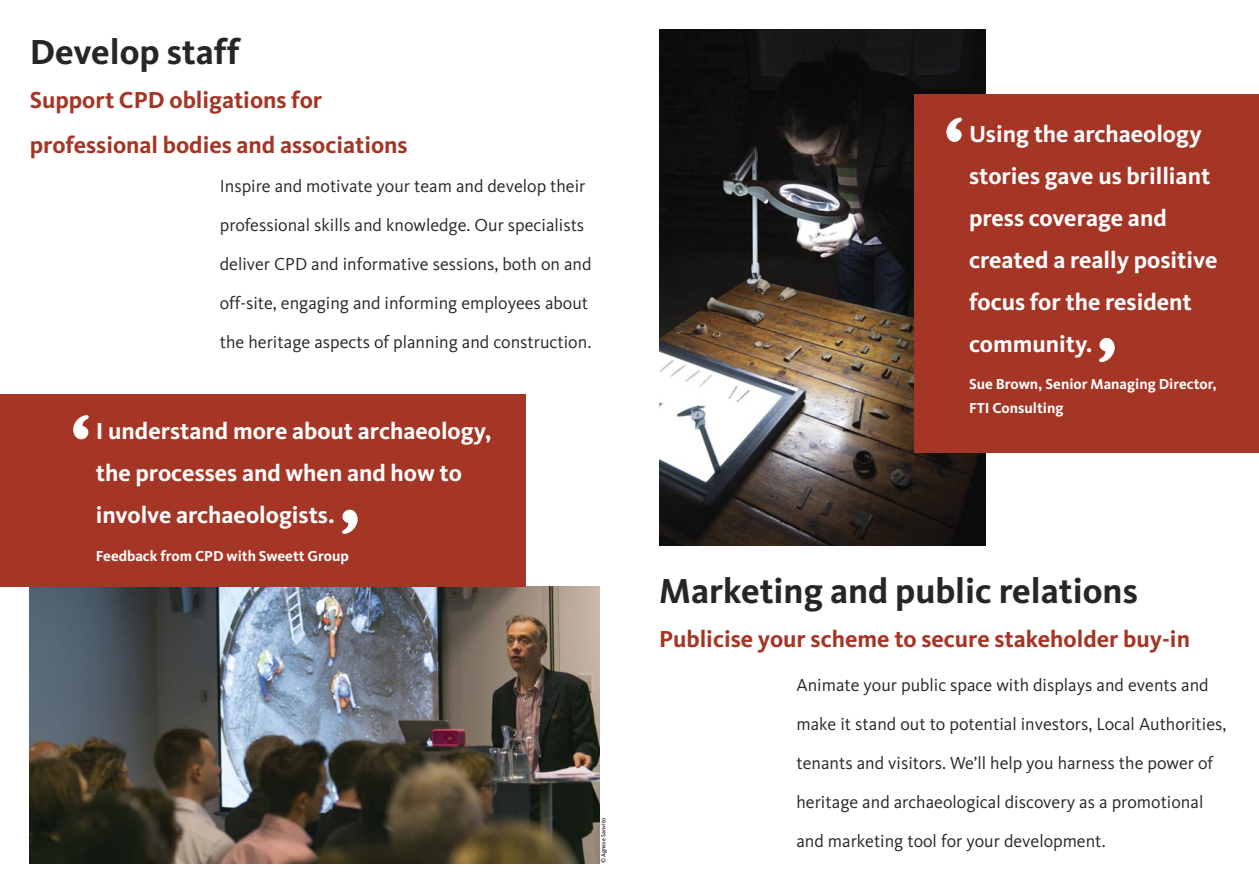
<style>
.page{position:relative;width:1259px;height:893px;background:#fff}
.page>*{position:absolute;margin:0;border:0;box-sizing:border-box;transform-origin:0 0}
.t1{font:700 90px "Joanna MT Std";color:#fff}
.t2{font:700 36px "Kievit";color:#272627}
.t3{font:700 24px/42px "Kievit";color:#fff}
.t4{font:700 24px/45px "Kievit";color:#a53525}
.t5{font:18px/39px "Kievit";color:#272627}
.t6{font:700 15px/24px "Kievit";color:#fff}
.t7{font:500 6px "Kievit";color:#272627}
</style>
<div class="page">
<img style="left:30px;top:587px;width:570px;height:276px">
<div style="left:0;top:394px;width:525px;height:193px;background:#a53525"></div>
<img style="left:659px;top:30px;width:326px;height:515px">
<div style="left:914px;top:95px;width:345px;height:358px;background:#a53525"></div>
<h2 class="t2" style="left:30px;top:38px;width:212px">Develop staff</h2>
<h3 class="t4" style="left:30px;top:79px;width:379px">Support CPD obligations for professional bodies and associations</h3>
<p class="t5" style="left:220px;top:168px;width:373px">Inspire and motivate your team and develop their professional skills and knowledge. Our specialists deliver CPD and informative sessions, both on and off-site, engaging and informing employees about the heritage aspects of planning and construction.</p>
<h1 class="t1" style="left:70px;top:393px;width:24px">‘</h1>
<h3 class="t3" style="left:96px;top:413px;width:397px">I understand more about archaeology, the processes and when and how to involve archaeologists.</h3>
<p class="t6" style="left:96px;top:545px;width:255px">Feedback from CPD with Sweett Group</p>
<h1 class="t1" style="left:339px;top:487px;width:24px">’</h1>
<p class="t7" style="left:601px;top:863px;width:47px;rotate:-90deg">© Agnese Sanvito</p>
<h1 class="t1" style="left:943px;top:96px;width:24px">‘</h1>
<h3 class="t3" style="left:969px;top:115px;width:250px">Using the archaeology stories gave us brilliant press coverage and created a really positive focus for the resident community.</h3>
<p class="t6" style="left:969px;top:374px;width:249px">Sue Brown, Senior Managing Director,<br>FTI Consulting</p>
<h1 class="t1" style="left:1095px;top:316px;width:24px">’</h1>
<h2 class="t2" style="left:659px;top:577px;width:480px">Marketing and public relations</h2>
<h3 class="t4" style="left:659px;top:618px;width:532px">Publicise your scheme to secure stakeholder buy-in</h3>
<p class="t5" style="left:796px;top:667px;width:431px">Animate your public space with displays and events and make it stand out to potential investors, Local Authorities, tenants and visitors. We’ll help you harness the power of heritage and archaeological discovery as a promotional and marketing tool for your development.</p>
</div>
